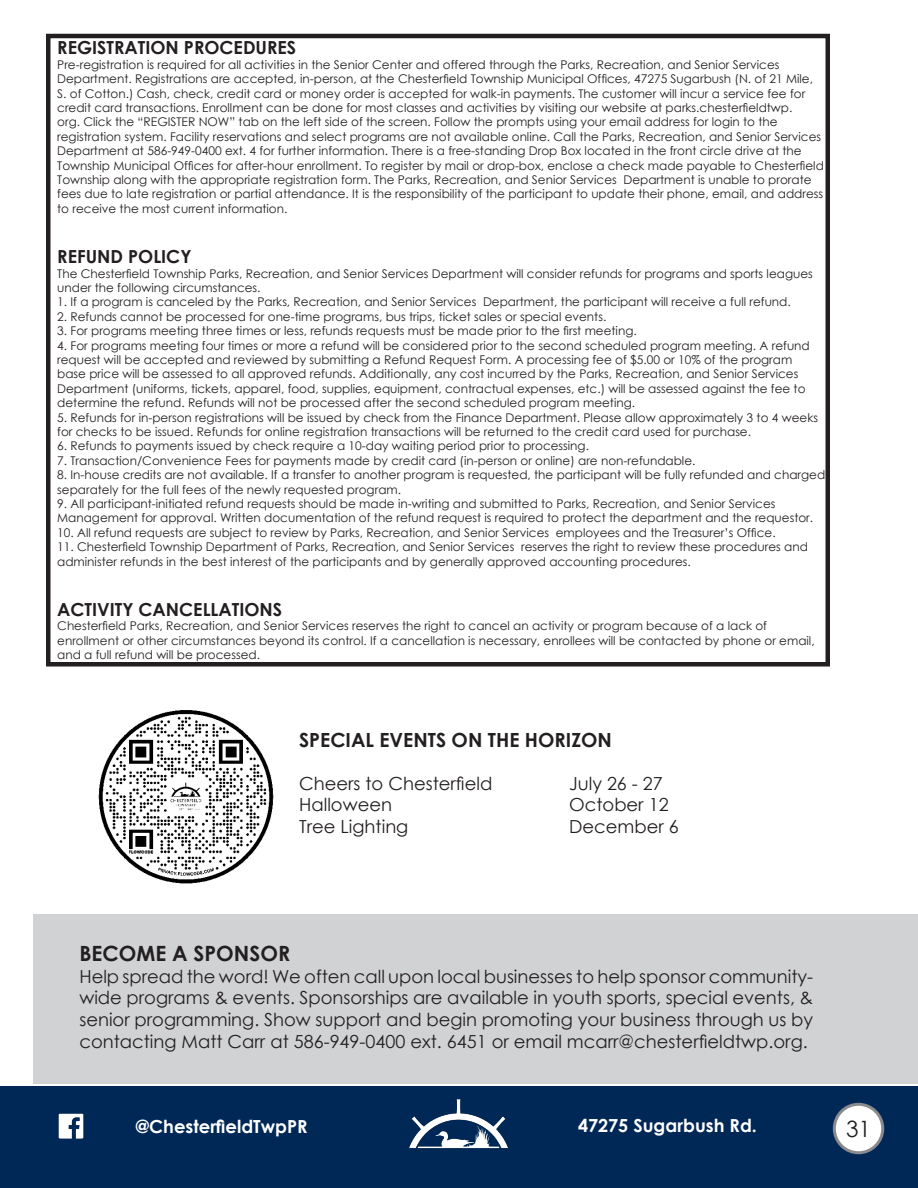
<style>
.page{position:relative;width:918px;height:1188px;background:#fff}
.page>*{position:absolute;margin:0;border:0;box-sizing:border-box;transform-origin:0 0}
.t1{font:22.5px "Century Gothic";color:#231f20}
.t2{font:700 21px "Century Gothic";color:#231f20}
.t3{font:700 19.5px "Century Gothic";color:#231f20}
.t4{font:18px/21.6px "Century Gothic";color:#231f20;text-align:justify}
.t5{font:700 18px "Century Gothic";color:#231f20}
.t6{font:700 18px "Century Gothic";color:#fff}
.t7{font:12px/14.4px "Century Gothic";color:#231f20}
</style>
<div class="page">
<div style="left:0;top:1086px;width:918px;height:102px;background:#002856"></div>
<img style="left:409px;top:1100px;width:99px;height:49px">
<div style="left:834px;top:1104px;width:49px;height:49px;background:#fff;border-radius:50%"></div>
<div style="left:833px;top:1103px;width:51px;height:51px;border:3px solid #898a8d;border-radius:50%"></div>
<img style="left:58px;top:1113px;width:26px;height:26px">
<div style="left:34px;top:914px;width:884px;height:169px;background:#d1d2d4"></div>
<div style="left:46px;top:34px;width:784px;height:633px;border:4px solid #231f20"></div>
<img style="left:98px;top:710px;width:176px;height:174px">
<h3 class="t5" style="left:57px;top:34px;width:241px">REGISTRATION PROCEDURES</h3>
<p class="t7" style="left:57px;top:57px;width:768px">Pre-registration is required for all activities in the Senior Center and offered through the Parks, Recreation, and Senior Services Department. Registrations are accepted, in-person, at the Chesterfield Township Municipal Offices, 47275 Sugarbush (N. of 21 Mile, S. of Cotton.) Cash, check, credit card or money order is accepted for walk-in payments. The customer will incur a service fee for credit card transactions. Enrollment can be done for most classes and activities by visiting our website at parks.chesterfieldtwp.<br>org. Click the “REGISTER NOW” tab on the left side of the screen. Follow the prompts using your email address for login to the registration system. Facility reservations and select programs are not available online. Call the Parks, Recreation, and Senior Services Department at 586-949-0400 ext. 4 for further information. There is a free-standing Drop Box located in the front circle drive at the Township Municipal Offices for after-hour enrollment. To register by mail or drop-box, enclose a check made payable to Chesterfield Township along with the appropriate registration form. The Parks, Recreation, and Senior Services Department is unable to prorate fees due to late registration or partial attendance. It is the responsibility of the participant to update their phone, email, and address to receive the most current information.</p>
<h3 class="t5" style="left:57px;top:243px;width:136px">REFUND POLICY</h3>
<p class="t7" style="left:57px;top:266px;width:757px">The Chesterfield Township Parks, Recreation, and Senior Services Department will consider refunds for programs and sports leagues under the following circumstances.</p>
<p class="t7" style="left:57px;top:295px;width:735px">1. If a program is canceled by the Parks, Recreation, and Senior Services Department, the participant will receive a full refund.</p>
<p class="t7" style="left:57px;top:309px;width:551px">2. Refunds cannot be processed for one-time programs, bus trips, ticket sales or special events.</p>
<p class="t7" style="left:57px;top:324px;width:581px">3. For programs meeting three times or less, refunds requests must be made prior to the first meeting.</p>
<p class="t7" style="left:57px;top:338px;width:754px">4. For programs meeting four times or more a refund will be considered prior to the second scheduled program meeting. A refund request will be accepted and reviewed by submitting a Refund Request Form. A processing fee of $5.00 or 10% of the program base price will be assessed to all approved refunds. Additionally, any cost incurred by the Parks, Recreation, and Senior Services Department (uniforms, tickets, apparel, food, supplies, equipment, contractual expenses, etc.) will be assessed against the fee to determine the refund. Refunds will not be processed after the second scheduled program meeting.</p>
<p class="t7" style="left:57px;top:410px;width:762px">5. Refunds for in-person registrations will be issued by check from the Finance Department. Please allow approximately 3 to 4 weeks for checks to be issued. Refunds for online registration transactions will be returned to the credit card used for purchase.</p>
<p class="t7" style="left:57px;top:439px;width:533px">6. Refunds to payments issued by check require a 10-day waiting period prior to processing.</p>
<p class="t7" style="left:57px;top:453px;width:640px">7. Transaction/Convenience Fees for payments made by credit card (in-person or online) are non-refundable.</p>
<p class="t7" style="left:57px;top:468px;width:770px">8. In-house credits are not available. If a transfer to another program is requested, the participant will be fully refunded and charged separately for the full fees of the newly requested program.</p>
<p class="t7" style="left:57px;top:496px;width:757px">9. All participant-initiated refund requests should be made in-writing and submitted to Parks, Recreation, and Senior Services<br>Management for approval. Written documentation of the refund request is required to protect the department and the requestor.</p>
<p class="t7" style="left:57px;top:525px;width:720px">10. All refund requests are subject to review by Parks, Recreation, and Senior Services employees and the Treasurer’s Office.</p>
<p class="t7" style="left:57px;top:540px;width:752px">11. Chesterfield Township Department of Parks, Recreation, and Senior Services reserves the right to review these procedures and administer refunds in the best interest of the participants and by generally approved accounting procedures.</p>
<h3 class="t5" style="left:57px;top:596px;width:226px">ACTIVITY CANCELLATIONS</h3>
<p class="t7" style="left:57px;top:619px;width:759px">Chesterfield Parks, Recreation, and Senior Services reserves the right to cancel an activity or program because of a lack of enrollment or other circumstances beyond its control. If a cancellation is necessary, enrollees will be contacted by phone or email, and a full refund will be processed.</p>
<h3 class="t3" style="left:299px;top:725px;width:314px">SPECIAL EVENTS ON THE HORIZON</h3>
<h3 class="t4" style="left:299px;top:772px;width:195px">Cheers to Chesterfield</h3>
<h3 class="t4" style="left:569px;top:772px;width:95px">July 26 - 27</h3>
<h3 class="t4" style="left:299px;top:794px;width:94px">Halloween</h3>
<h3 class="t4" style="left:569px;top:794px;width:101px">October 12</h3>
<h3 class="t4" style="left:299px;top:815px;width:111px">Tree Lighting</h3>
<h3 class="t4" style="left:569px;top:815px;width:111px">December 6</h3>
<h2 class="t2" style="left:79px;top:938px;width:212px">BECOME A SPONSOR</h2>
<p class="t4" style="left:79px;top:965px;width:735px">Help spread the word! We often call upon local businesses to help sponsor community&shy;wide programs &amp; events. Sponsorships are available in youth sports, special events, &amp; senior programming. Show support and begin promoting your business through us by contacting Matt Carr at 586-949-0400 ext. 6451 or email mcarr@chesterfieldtwp.org.</p>
<h3 class="t6" style="left:136px;top:1113px;width:173px">@ChesterfieldTwpPR</h3>
<h3 class="t6" style="left:578px;top:1112px;width:180px">47275 Sugarbush Rd.</h3>
<h1 class="t1" style="left:846px;top:1113px;width:26px">31</h1>
</div>
